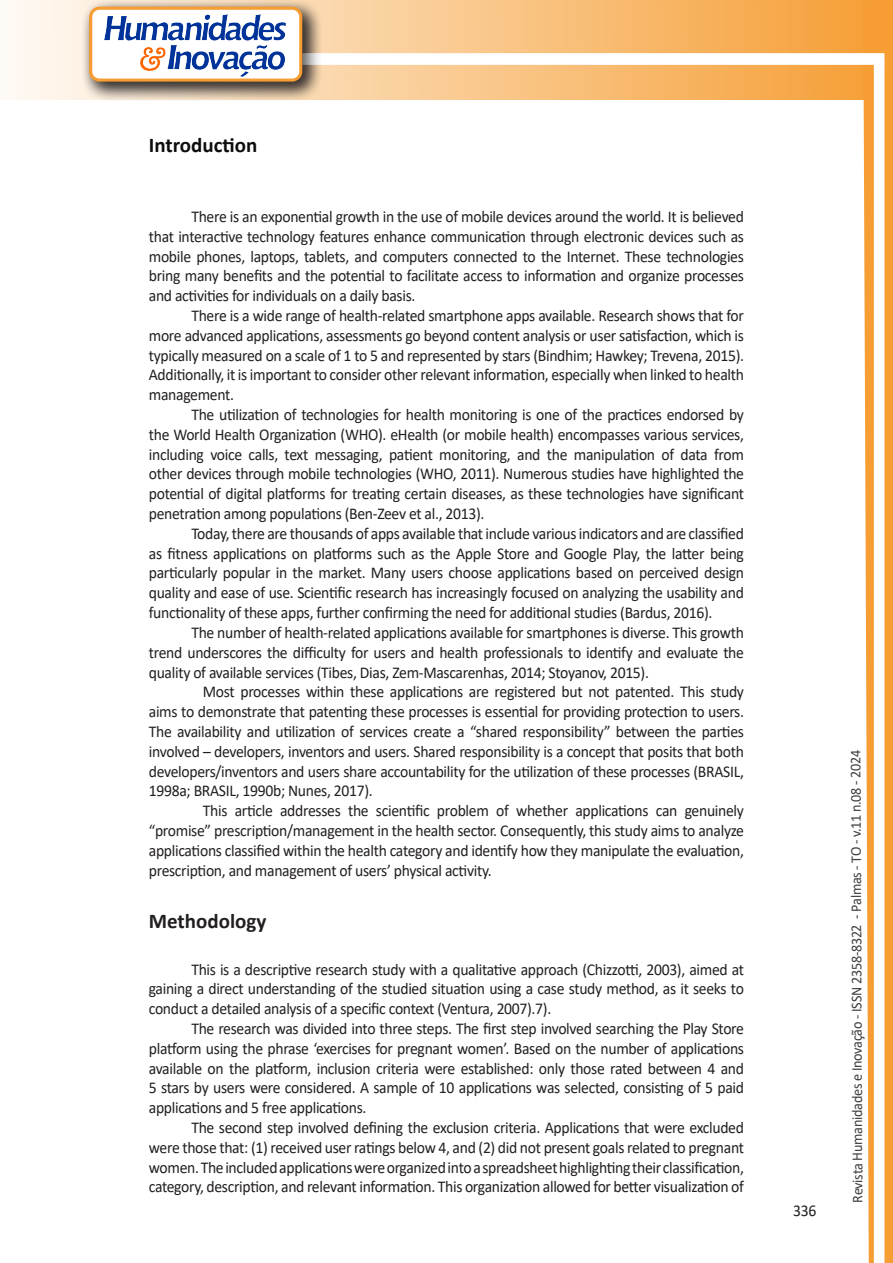
<style>
.page{position:relative;width:893px;height:1263px;background:#fff}
.page>*{position:absolute;margin:0;border:0;box-sizing:border-box;transform-origin:0 0}
.Titulo_2{font:700 21px "Calibri";color:#0d0d0d}
.Titulo_2-2{font:700 21px "Calibri";color:#231f20}
.texto{font:16.5px/19.8px "Calibri";letter-spacing:-.02em;color:#231f20;text-align:justify;scale:.95 1}
.t1{font:15px "Calibri";letter-spacing:-.025em;color:#3e3e3f;scale:.95 1}
</style>
<div class="page">
<svg style="left:5px;top:0;width:858px;height:100px;background:#f9c484"></svg>
<div style="left:302px;top:53px;width:582px;height:12px;background:#fff;border:2px solid #fff"></div>
<svg style="left:863px;top:0;width:30px;height:1263px"></svg>
<div style="left:81px;top:0;width:241px;height:102px;background:#231f20;opacity:.75"></div>
<div style="left:91px;top:8px;width:210px;height:72px;background:#fff;border-radius:9px"></div>
<img style="left:104px;top:14px;width:181px;height:62px">
<div style="left:89px;top:7px;width:213px;height:75px;border:3px solid #f69e34;border-radius:9px"></div>
<p class="Titulo_2" style="left:149px;top:130px;width:110px">Introduction</p>
<p class="texto" style="left:149px;top:206px;width:628px;text-indent:43px">There is an exponential growth in the use of mobile devices around the world. It is believed that interactive technology features enhance communication through electronic devices such as mobile phones, laptops, tablets, and computers connected to the Internet. These technologies bring many benefits and the potential to facilitate access to information and organize processes and activities for individuals on a daily basis.</p>
<p class="texto" style="left:149px;top:305px;width:628px;text-indent:43px">There is a wide range of health-related smartphone apps available. Research shows that for more advanced applications, assessments go beyond content analysis or user satisfaction, which is typically measured on a scale of 1 to 5 and represented by stars (Bindhim; Hawkey; Trevena, 2015).<br>Additionally, it is important to consider other relevant information, especially when linked to health management.</p>
<p class="texto" style="left:149px;top:404px;width:628px;text-indent:43px">The utilization of technologies for health monitoring is one of the practices endorsed by the World Health Organization (WHO). eHealth (or mobile health) encompasses various services, including voice calls, text messaging, patient monitoring, and the manipulation of data from other devices through mobile technologies (WHO, 2011). Numerous studies have highlighted the potential of digital platforms for treating certain diseases, as these technologies have significant penetration among populations (Ben-Zeev et al., 2013).</p>
<p class="texto" style="left:149px;top:523px;width:628px;text-indent:43px">Today, there are thousands of apps available that include various indicators and are classified as fitness applications on platforms such as the Apple Store and Google Play, the latter being particularly popular in the market. Many users choose applications based on perceived design quality and ease of use. Scientific research has increasingly focused on analyzing the usability and functionality of these apps, further confirming the need for additional studies (Bardus, 2016).</p>
<p class="texto" style="left:149px;top:622px;width:628px;text-indent:43px">The number of health-related applications available for smartphones is diverse. This growth trend underscores the difficulty for users and health professionals to identify and evaluate the quality of available services (Tibes, Dias, Zem-Mascarenhas, 2014; Stoyanov, 2015).</p>
<p class="texto" style="left:149px;top:681px;width:628px;text-indent:54px">Most processes within these applications are registered but not patented. This study aims to demonstrate that patenting these processes is essential for providing protection to users.<br>The availability and utilization of services create a “shared responsibility” between the parties involved – developers, inventors and users. Shared responsibility is a concept that posits that both developers/inventors and users share accountability for the utilization of these processes (BRASIL, 1998a; BRASIL, 1990b; Nunes, 2017).</p>
<p class="texto" style="left:149px;top:800px;width:628px;text-indent:54px">This article addresses the scientific problem of whether applications can genuinely “promise” prescription/management in the health sector. Consequently, this study aims to analyze applications classified within the health category and identify how they manipulate the evaluation, prescription, and management of users’ physical activity.</p>
<p class="Titulo_2-2" style="left:149px;top:906px;width:119px">Methodology</p>
<p class="texto" style="left:149px;top:959px;width:628px;text-indent:43px">This is a descriptive research study with a qualitative approach (Chizzotti, 2003), aimed at gaining a direct understanding of the studied situation using a case study method, as it seeks to conduct a detailed analysis of a specific context (Ventura, 2007).7).</p>
<p class="texto" style="left:149px;top:1018px;width:628px;text-indent:43px">The research was divided into three steps. The first step involved searching the Play Store platform using the phrase ‘exercises for pregnant women’. Based on the number of applications available on the platform, inclusion criteria were established: only those rated between 4 and 5 stars by users were considered. A sample of 10 applications was selected, consisting of 5 paid applications and 5 free applications.</p>
<p class="texto" style="left:149px;top:1117px;width:628px;text-indent:43px">The second step involved defining the exclusion criteria. Applications that were excluded were those that: (1) received user ratings below 4, and (2) did not present goals related to pregnant women. The included applications were organized into a spreadsheet highlighting their classification, category, description, and relevant information. This organization allowed for better visualization of</p>
<p class="texto" style="left:793px;top:1200px;width:26px">336</p>
<p class="t1" style="left:846px;top:1203px;width:478px;rotate:-90deg">Revista Humanidades e Inovação - ISSN 2358-8322 - Palmas - TO - v.11 n.08 - 2024</p>
</div>
